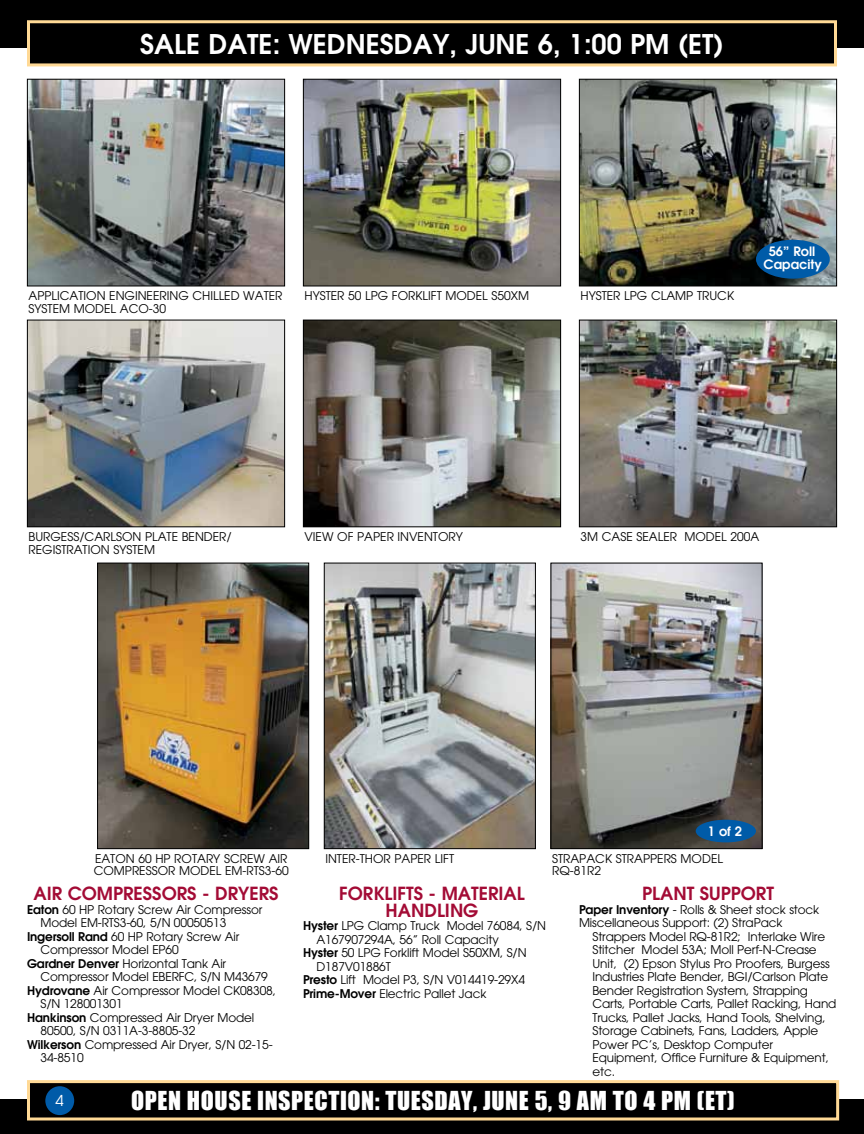
<style>
.page{position:relative;width:864px;height:1134px;background:#fff}
.page>*{position:absolute;margin:0;border:0;box-sizing:border-box;transform-origin:0 0}
.t1{font:600 27px "Avant Garde";color:#fff}
.t2{font:24px "Impact";letter-spacing:.025em;color:#fff}
.t3{font:600 18px/16.5px "Avant Garde";color:#a30b35;text-align:center}
.t4{font:15px "Avant Garde";color:#fff}
.t5{font:600 12.9px/12.9px "Avant Garde";color:#fff;text-align:center}
.t6{font:12px/13.5px "Avant Garde";letter-spacing:-.01em;color:#000}
.s1{font-weight:600}
</style>
<div class="page">
<div style="left:0;top:0;width:864px;height:48px;background:#000"></div>
<div style="left:0;top:1099px;width:864px;height:35px;background:#000"></div>
<div style="left:28px;top:22px;width:808px;height:43px;background:#000"></div>
<div style="left:27px;top:20px;width:810px;height:46px;border:3px solid #ffd995"></div>
<div style="left:28px;top:1082px;width:810px;height:37px;background:#000"></div>
<div style="left:27px;top:1080px;width:812px;height:40px;border:3px solid #ffd995"></div>
<div style="left:45px;top:1086px;width:29px;height:29px;background:#005ba8;border-radius:50%"></div>
<img style="left:29px;top:81px;width:254px;height:203px">
<div style="left:27px;top:79px;width:258px;height:207px;border:1px solid #000"></div>
<img style="left:99px;top:565px;width:208px;height:282px">
<div style="left:97px;top:563px;width:212px;height:286px;border:1px solid #000"></div>
<img style="left:326px;top:565px;width:208px;height:282px">
<div style="left:324px;top:563px;width:212px;height:286px;border:1px solid #000"></div>
<img style="left:305px;top:81px;width:254px;height:203px">
<div style="left:303px;top:79px;width:258px;height:207px;border:1px solid #000"></div>
<img style="left:581px;top:81px;width:254px;height:203px">
<div style="left:579px;top:79px;width:258px;height:207px;border:1px solid #000"></div>
<img style="left:553px;top:565px;width:207px;height:282px">
<div style="left:551px;top:563px;width:211px;height:286px;border:1px solid #000"></div>
<img style="left:29px;top:322px;width:254px;height:203px">
<div style="left:27px;top:320px;width:258px;height:207px;border:1px solid #000"></div>
<img style="left:305px;top:322px;width:254px;height:203px">
<div style="left:303px;top:320px;width:258px;height:207px;border:1px solid #000"></div>
<img style="left:581px;top:322px;width:254px;height:203px">
<div style="left:579px;top:320px;width:258px;height:207px;border:1px solid #000"></div>
<div style="left:696px;top:820px;width:60px;height:22px;background:#005ba8;border-radius:50%"></div>
<div style="left:756px;top:240px;width:74px;height:39px;background:#005ba8;border-radius:50%"></div>
<h1 class="t1" style="left:140px;top:27px;width:585px">SALE DATE: WEDNESDAY, JUNE 6, 1:00 PM (ET)</h1>
<p class="t6" style="left:28px;top:289px;width:17px">Application</p>
<p class="t6" style="left:109px;top:289px;width:15px">Engineering</p>
<p class="t6" style="left:193px;top:289px;width:17px">Chilled</p>
<p class="t6" style="left:243px;top:289px;width:20px">Water</p>
<p class="t6" style="left:28px;top:302px;width:21px">System</p>
<p class="t6" style="left:74px;top:302px;width:20px">Model</p>
<p class="t6" style="left:120px;top:302px;width:48px">ACO-30</p>
<p class="t6" style="left:304px;top:289px;width:23px">Hyster</p>
<p class="t6" style="left:348px;top:289px;width:57px">50 LPG Forklift</p>
<p class="t6" style="left:445px;top:289px;width:20px">Model</p>
<p class="t6" style="left:491px;top:289px;width:39px">S50XM</p>
<p class="t6" style="left:580px;top:289px;width:23px">Hyster</p>
<p class="t6" style="left:624px;top:289px;width:46px">LPG Clamp</p>
<p class="t6" style="left:697px;top:289px;width:14px">Truck</p>
<p class="t5" style="left:764px;top:244px;width:60px">56” Roll<br>Capacity</p>
<p class="t6" style="left:28px;top:530px;width:16px">Burgess</p>
<p class="t6" style="left:79px;top:530px;width:24px">/Carlson</p>
<p class="t6" style="left:145px;top:530px;width:15px">Plate</p>
<p class="t6" style="left:182px;top:530px;width:16px">Bender</p>
<p class="t6" style="left:227px;top:530px;width:7px">/</p>
<p class="t6" style="left:28px;top:542px;width:15px">Registration</p>
<p class="t6" style="left:113px;top:542px;width:20px">System</p>
<p class="t6" style="left:304px;top:530px;width:16px">View</p>
<p class="t6" style="left:337px;top:530px;width:36px">of Paper</p>
<p class="t6" style="left:398px;top:530px;width:12px">Inventor</p>
<p class="t6" style="left:456px;top:530px;width:9px">y</p>
<p class="t6" style="left:580px;top:530px;width:39px">3M Case</p>
<p class="t6" style="left:637px;top:530px;width:14px">Sealer</p>
<p class="t6" style="left:684px;top:530px;width:20px">Model</p>
<p class="t6" style="left:730px;top:530px;width:30px">200A</p>
<p class="t6" style="left:95px;top:852px;width:16px">Eaton</p>
<p class="t6" style="left:138px;top:852px;width:52px">60 HP Rotar</p>
<p class="t6" style="left:213px;top:852px;width:27px">y Screw</p>
<p class="t6" style="left:269px;top:852px;width:15px">Air</p>
<p class="t6" style="left:94px;top:864px;width:19px">Compressor</p>
<p class="t6" style="left:179px;top:864px;width:20px">Model</p>
<p class="t6" style="left:225px;top:864px;width:65px">EM-RTS3-60</p>
<h3 class="t3" style="left:33px;top:885px;width:247px">AIR COMPRESSORS - DRYERS</h3>
<p class="t6" style="left:27px;top:902px;width:237px"><span class="s1">Eaton</span> 60 HP Rotary Screw Air Compressor</p>
<p class="t6" style="left:40px;top:916px;width:187px">Model EM-RTS3-60, 5/N 00050513</p>
<p class="t6" style="left:27px;top:929px;width:214px"><span class="s1">Ingersoll Rand</span> 60 HP Rotary Screw Air</p>
<p class="t6" style="left:40px;top:943px;width:140px">Compressor Model EP60</p>
<p class="t6" style="left:27px;top:956px;width:201px"><span class="s1">Gardner Denver</span> Horizontal Tank Air</p>
<p class="t6" style="left:40px;top:970px;width:229px">Compressor Model EBERFC, S/N M43679</p>
<p class="t6" style="left:27px;top:983px;width:251px"><span class="s1">Hydrovane</span> Air Compressor Model CK08308,</p>
<p class="t6" style="left:40px;top:997px;width:84px">S/N 128001301</p>
<p class="t6" style="left:27px;top:1010px;width:229px"><span class="s1">Hankinson</span> Compressed Air Dryer Model</p>
<p class="t6" style="left:40px;top:1024px;width:156px">80500, S/N 0311A-3-8805-32</p>
<p class="t6" style="left:27px;top:1037px;width:247px"><span class="s1">Wilkerson</span> Compressed Air Dryer, S/N 02-15-</p>
<p class="t6" style="left:40px;top:1051px;width:45px">34-8510</p>
<p class="t6" style="left:325px;top:852px;width:11px">Inter</p>
<p class="t6" style="left:356px;top:852px;width:19px">-Thor</p>
<p class="t6" style="left:394px;top:852px;width:16px">Paper</p>
<p class="t6" style="left:435px;top:852px;width:10px">Lift</p>
<p class="t5" style="left:708px;top:824px;width:36px">1 of 2</p>
<p class="t6" style="left:552px;top:852px;width:44px">Stra Pack</p>
<p class="t6" style="left:616px;top:852px;width:14px">Strappers</p>
<p class="t6" style="left:681px;top:852px;width:20px">Model</p>
<p class="t6" style="left:552px;top:864px;width:50px">RQ-81R2</p>
<h3 class="t3" style="left:339px;top:885px;width:187px">FORKLIFTS - MATERIAL<br>HANDLING</h3>
<p class="t6" style="left:303px;top:919px;width:245px"><span class="s1">Hyster</span> LPG Clamp Truck Model 76084, S/N</p>
<p class="t6" style="left:316px;top:932px;width:184px">A167907294A, 56” Roll Capacity</p>
<p class="t6" style="left:303px;top:946px;width:225px"><span class="s1">Hyster</span> 50 LPG Forklift Model S50XM, S/N</p>
<p class="t6" style="left:316px;top:959px;width:76px">D187V01886T</p>
<p class="t6" style="left:303px;top:973px;width:224px"><span class="s1">Presto</span> Lift Model P3, S/N V014419-29X4</p>
<p class="t6" style="left:303px;top:986px;width:185px"><span class="s1">Prime-Mover</span> Electric Pallet Jack</p>
<h3 class="t3" style="left:642px;top:885px;width:133px">PLANT SUPPORT</h3>
<p class="t6" style="left:579px;top:902px;width:242px"><span class="s1">Paper Inventory</span> - Rolls &amp; Sheet stock stock<br>Miscellaneous Support: (2) StraPack</p>
<p class="t6" style="left:592px;top:929px;width:245px">Strappers Model RQ-81R2; Interlake Wire Stitcher Model 53A; Moll Perf-N-Crease Unit, (2) Epson Stylus Pro Proofers, Burgess Industries Plate Bender, BGI/Carlson Plate Bender Registration System, Strapping Carts, Portable Carts, Pallet Racking, Hand Trucks, Pallet Jacks, Hand Tools, Shelving, Storage Cabinets, Fans, Ladders, Apple Power PC’s, Desktop Computer Equipment, Office Furniture &amp; Equipment, etc.</p>
<p class="t4" style="left:55px;top:1091px;width:10px">4</p>
<h2 class="t2" style="left:131px;top:1086px;width:605px">OPEN HOUSE INSPECTION: TUESDAY, JUNE 5, 9 AM TO 4 PM (ET)</h2>
</div>
